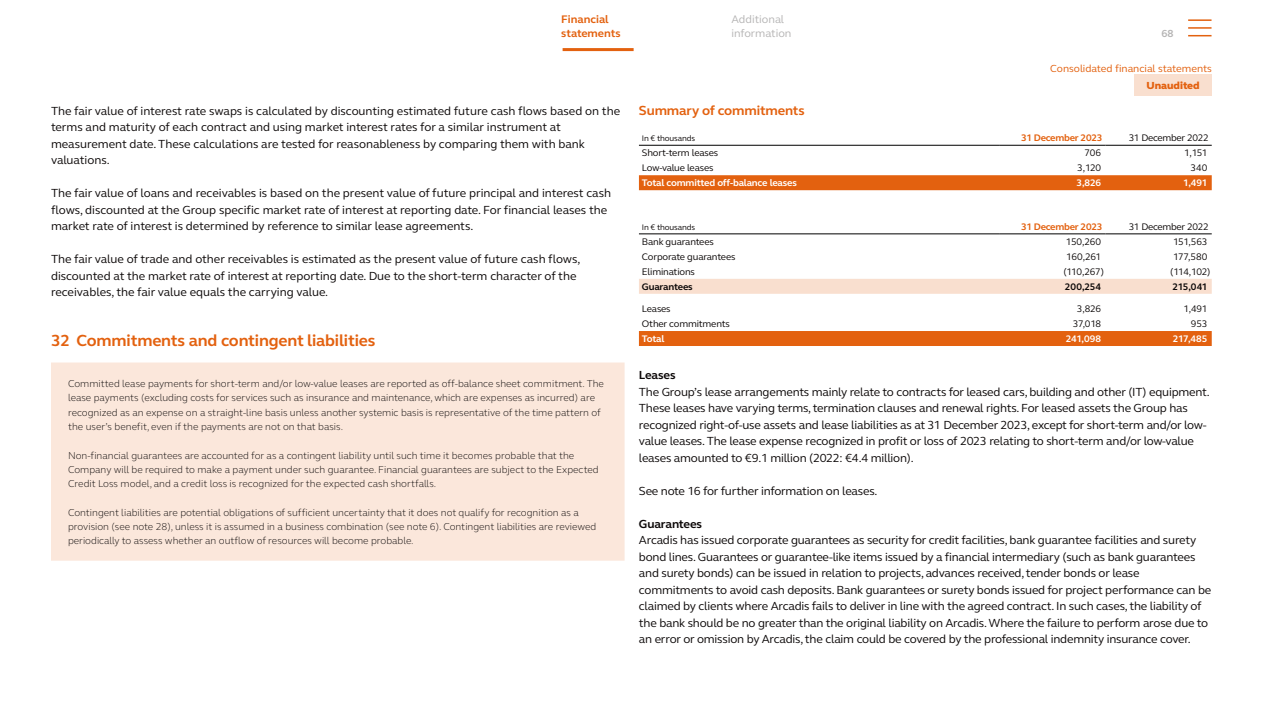
<style>
.page{position:relative;width:1263px;height:711px;background:#fff}
.page>*{position:absolute;margin:0;border:0;box-sizing:border-box;transform-origin:0 0}
.Header-AFS-notes__10-rest__11pt{font:700 16.5px "FS Elliot Pro";letter-spacing:-.01em;color:#e3610f}
._04_Header03-9pt{font:700 13.5px "FS Elliot Pro";letter-spacing:-.01em;color:#e3610f}
._08_Body{font:12px/16.5px "FS Elliot Pro";letter-spacing:-.015em;color:#0c0808}
._05_Header04-8pt{font:700 12px "FS Elliot Pro";letter-spacing:-.01em;color:#0c0808}
.t1{font:11.25px/13.5px "FS Elliot Pro";color:#b6b5b5}
.t2{font:700 11.25px/13.5px "FS Elliot Pro";color:#e3610f}
.t3{font:10.5px "FS Elliot Pro";color:#e3610f}
.t4{font:800 10.5px "FS Elliot Pro";color:#e3610f}
.t5{font:700 10.5px "FS Elliot Pro";color:#b6b5b5}
.Kader_Body{font:300 10.2px/14.2px "FS Elliot Pro";color:#0c0808}
.b-Body{font:9.75px "FS Elliot Pro";letter-spacing:-.015em;color:#0c0808}
.c-Body{font:9.75px "FS Elliot Pro";letter-spacing:-.025em;color:#0c0808}
.b-Total{font:700 9.75px "FS Elliot Pro";letter-spacing:-.015em;color:#fff}
.a-Heading-CY{font:700 9.75px "FS Elliot Pro";letter-spacing:-.025em;color:#e3610f}
.a-Heading-PY{font:9.75px "FS Elliot Pro";letter-spacing:-.025em;color:#0c0808}
.c-Total{font:700 9.75px "FS Elliot Pro";letter-spacing:-.01em;color:#fff}
.c-Heading-02{font:700 9.75px "FS Elliot Pro";letter-spacing:-.01em;color:#0c0808}
.b-Heading-02{font:700 9.75px "FS Elliot Pro";letter-spacing:-.015em;color:#0c0808}
.a-Value{font:8.25px "FS Elliot Pro";letter-spacing:-.015em;color:#0c0808}
</style>
<div class="page">
<div style="left:51px;top:362px;width:574px;height:198px;background:#fbe7db"></div>
<div style="left:639px;top:175px;width:573px;height:15px;background:#e3610f"></div>
<hr style="left:999px;top:145px;width:106px;height:1px;background:#000">
<hr style="left:1105px;top:145px;width:107px;height:1px;background:#000">
<hr style="left:639px;top:145px;width:360px;height:1px;background:#000">
<div style="left:639px;top:279px;width:573px;height:14px;background:#f9dfcf"></div>
<div style="left:639px;top:331px;width:573px;height:15px;background:#e3610f"></div>
<hr style="left:999px;top:233px;width:106px;height:1px;background:#000">
<hr style="left:1105px;top:233px;width:107px;height:1px;background:#000">
<hr style="left:639px;top:233px;width:360px;height:1px;background:#000">
<div style="left:1134px;top:74px;width:78px;height:22px;background:#f9dfcf"></div>
<svg style="left:1188px;top:35px;width:23px;height:1px"></svg>
<hr style="left:1188px;top:27px;width:23px;height:2px;background:#e3610f">
<hr style="left:1188px;top:19px;width:23px;height:2px;background:#e3610f">
<hr style="left:563px;top:48px;width:71px;height:3px;background:#e3610f">
<p class="t2" style="left:561px;top:13px;width:61px">Financial statements</p>
<p class="_08_Body" style="left:51px;top:102px;width:571px">The fair value of interest rate swaps is calculated by discounting estimated future cash flows based on the terms and maturity of each contract and using market interest rates for a similar instrument at measurement date. These calculations are tested for reasonableness by comparing them with bank valuations.</p>
<p class="_08_Body" style="left:51px;top:184px;width:561px">The fair value of loans and receivables is based on the present value of future principal and interest cash flows, discounted at the Group specific market rate of interest at reporting date. For financial leases the market rate of interest is determined by reference to similar lease agreements.</p>
<p class="_08_Body" style="left:51px;top:250px;width:531px">The fair value of trade and other receivables is estimated as the present value of future cash flows, discounted at the market rate of interest at reporting date. Due to the short-term character of the receivables, the fair value equals the carrying value.</p>
<p class="Header-AFS-notes__10-rest__11pt" style="left:51px;top:329px;width:326px">32 Commitments and contingent liabilities</p>
<p class="Kader_Body" style="left:68px;top:376px;width:537px">Committed lease payments for short-term and/or low-value leases are reported as off-balance sheet commitment. The lease payments (excluding costs for services such as insurance and maintenance, which are expenses as incurred) are recognized as an expense on a straight-line basis unless another systemic basis is representative of the time pattern of the user’s benefit, even if the payments are not on that basis.</p>
<p class="Kader_Body" style="left:68px;top:447px;width:532px">Non-financial guarantees are accounted for as a contingent liability until such time it becomes probable that the<br>Company will be required to make a payment under such guarantee. Financial guarantees are subject to the Expected<br>Credit Loss model, and a credit loss is recognized for the expected cash shortfalls.</p>
<p class="Kader_Body" style="left:68px;top:504px;width:530px">Contingent liabilities are potential obligations of sufficient uncertainty that it does not qualify for recognition as a provision (see note 28), unless it is assumed in a business combination (see note 6). Contingent liabilities are reviewed periodically to assess whether an outflow of resources will become probable.</p>
<p class="t1" style="left:731px;top:12px;width:62px">Additional information</p>
<p class="t5" style="left:1161px;top:26px;width:14px">68</p>
<p class="t3" style="left:1050px;top:61px;width:163px">Consolidated financial statements</p>
<p class="t4" style="left:1146px;top:78px;width:55px">Unaudited</p>
<p class="_04_Header03-9pt" style="left:639px;top:101px;width:167px">Summary of commitments</p>
<p class="a-Value" style="left:642px;top:133px;width:55px">In € thousands</p>
<p class="a-Heading-CY" style="left:1021px;top:131px;width:83px">31 December 2023</p>
<p class="a-Heading-PY" style="left:1129px;top:131px;width:81px">31 December 2022</p>
<p class="b-Body" style="left:642px;top:146px;width:78px">Short-term leases</p>
<p class="c-Body" style="left:1084px;top:146px;width:18px">706</p>
<p class="c-Body" style="left:1184px;top:146px;width:25px">1,151</p>
<p class="b-Body" style="left:642px;top:161px;width:73px">Low-value leases</p>
<p class="c-Body" style="left:1077px;top:161px;width:25px">3,120</p>
<p class="c-Body" style="left:1190px;top:161px;width:18px">340</p>
<p class="b-Total" style="left:642px;top:176px;width:157px">Total committed off-balance leases</p>
<p class="c-Total" style="left:1076px;top:176px;width:26px">3,826</p>
<p class="c-Total" style="left:1183px;top:176px;width:26px">1,491</p>
<p class="a-Value" style="left:642px;top:221px;width:55px">In € thousands</p>
<p class="a-Heading-CY" style="left:1021px;top:219px;width:83px">31 December 2023</p>
<p class="a-Heading-PY" style="left:1129px;top:219px;width:81px">31 December 2022</p>
<p class="b-Body" style="left:642px;top:234px;width:73px">Bank guarantees</p>
<p class="c-Body" style="left:1066px;top:234px;width:37px">150,260</p>
<p class="c-Body" style="left:1173px;top:234px;width:36px">151,563</p>
<p class="b-Body" style="left:642px;top:249px;width:95px">Corporate guarantees</p>
<p class="c-Body" style="left:1066px;top:249px;width:36px">160,261</p>
<p class="c-Body" style="left:1173px;top:249px;width:36px">177,580</p>
<p class="b-Body" style="left:642px;top:264px;width:55px">Eliminations</p>
<p class="c-Body" style="left:1063px;top:264px;width:42px">(110,267)</p>
<p class="c-Body" style="left:1170px;top:264px;width:42px">(114,102)</p>
<p class="b-Heading-02" style="left:642px;top:279px;width:52px">Guarantees</p>
<p class="c-Heading-02" style="left:1065px;top:279px;width:38px">200,254</p>
<p class="c-Heading-02" style="left:1172px;top:279px;width:36px">215,041</p>
<p class="b-Body" style="left:642px;top:302px;width:30px">Leases</p>
<p class="c-Body" style="left:1077px;top:302px;width:26px">3,826</p>
<p class="c-Body" style="left:1183px;top:302px;width:25px">1,491</p>
<p class="b-Body" style="left:642px;top:317px;width:90px">Other commitments</p>
<p class="c-Body" style="left:1073px;top:317px;width:30px">37,018</p>
<p class="c-Body" style="left:1191px;top:317px;width:18px">953</p>
<p class="b-Total" style="left:642px;top:331px;width:24px">Total</p>
<p class="c-Total" style="left:1066px;top:331px;width:37px">241,098</p>
<p class="c-Total" style="left:1173px;top:331px;width:36px">217,485</p>
<p class="_05_Header04-8pt" style="left:639px;top:366px;width:38px">Leases</p>
<p class="_08_Body" style="left:639px;top:382px;width:572px">The Group’s lease arrangements mainly relate to contracts for leased cars, building and other (IT) equipment.<br>These leases have varying terms, termination clauses and renewal rights. For leased assets the Group has recognized right-of-use assets and lease liabilities as at 31 December 2023, except for short-term and/or low&shy;value leases. The lease expense recognized in profit or loss of 2023 relating to short-term and/or low-value leases amounted to €9.1 million (2022: €4.4 million).</p>
<p class="_08_Body" style="left:639px;top:481px;width:240px">See note 16 for further information on leases.</p>
<p class="_05_Header04-8pt" style="left:639px;top:515px;width:65px">Guarantees</p>
<p class="_08_Body" style="left:639px;top:531px;width:574px">Arcadis has issued corporate guarantees as security for credit facilities, bank guarantee facilities and surety bond lines. Guarantees or guarantee-like items issued by a financial intermediary (such as bank guarantees and surety bonds) can be issued in relation to projects, advances received, tender bonds or lease commitments to avoid cash deposits. Bank guarantees or surety bonds issued for project performance can be claimed by clients where Arcadis fails to deliver in line with the agreed contract. In such cases, the liability of the bank should be no greater than the original liability on Arcadis. Where the failure to perform arose due to an error or omission by Arcadis, the claim could be covered by the professional indemnity insurance cover.</p>
</div>
